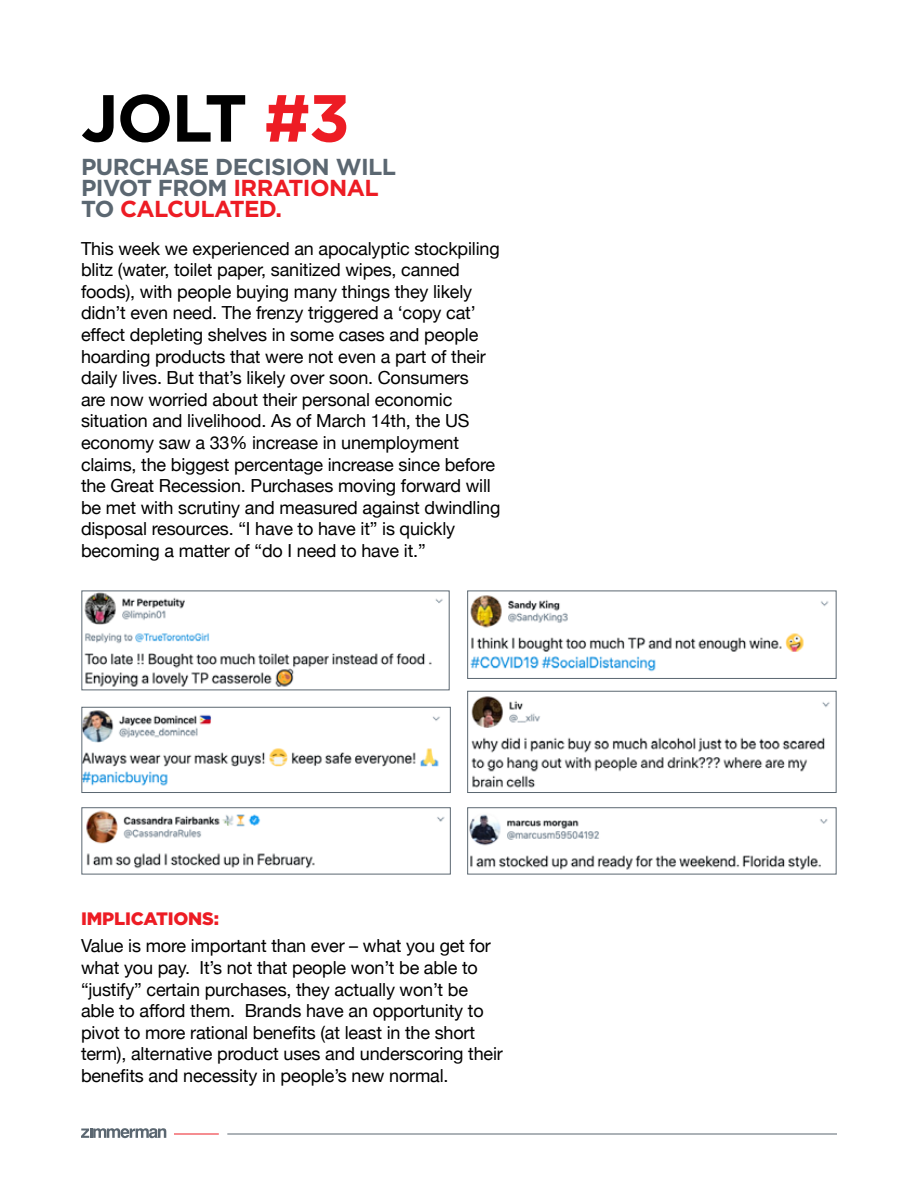
<style>
.page{position:relative;width:918px;height:1188px;background:#fff}
.page>*{position:absolute;margin:0;border:0;box-sizing:border-box;transform-origin:0 0}
.t1{font:700 66.45px "Gotham";color:#000}
.t2{font:700 23.1px/21.1px "Gotham";letter-spacing:-.025em;color:#5b6771}
.t3{font:18px/21.6px "Helvetica Neue";letter-spacing:-.01em;color:#000}
.t4{font:900 18px "Gotham";letter-spacing:-.01em;color:#ed1c24}
.s1{color:#ed1c24}
</style>
<div class="page">
<svg style="left:81px;top:1128px;width:85px;height:10px"></svg>
<hr style="left:174px;top:1134px;width:45px;height:1px;background:#ed1c24">
<hr style="left:227px;top:1134px;width:610px;height:1px;background:#5b6771">
<img style="left:84px;top:593px;width:359px;height:94px">
<img style="left:470px;top:595px;width:359px;height:77px">
<div style="left:467px;top:591px;width:370px;height:88px;border:1px solid #5b6771"></div>
<img style="left:83px;top:710px;width:357px;height:76px">
<div style="left:81px;top:707px;width:370px;height:86px;border:1px solid #5b6771"></div>
<img style="left:469px;top:814px;width:359px;height:56px">
<div style="left:467px;top:807px;width:370px;height:67px;border:1px solid #5b6771"></div>
<img style="left:86px;top:810px;width:359px;height:59px">
<div style="left:81px;top:807px;width:370px;height:67px;border:1px solid #5b6771"></div>
<img style="left:471px;top:696px;width:359px;height:92px">
<div style="left:467px;top:691px;width:370px;height:102px;border:1px solid #5b6771"></div>
<h1 class="t1" style="left:81px;top:74px;width:271px">JOLT <span class="s1">#3</span></h1>
<p class="t2" style="left:81px;top:156px;width:317px">PURCHASE DECISION WILL<br>PIVOT FROM <span class="s1">IRRATIONAL<br></span>TO <span class="s1">CALCULATED.</span></p>
<p class="t3" style="left:81px;top:239px;width:421px">This week we experienced an apocalyptic stockpiling blitz (water, toilet paper, sanitized wipes, canned foods), with people buying many things they likely didn’t even need. The frenzy triggered a ‘copy cat’ effect depleting shelves in some cases and people hoarding products that were not even a part of their daily lives. But that’s likely over soon. Consumers<br>are now worried about their personal economic situation and livelihood. As of March 14th, the US economy saw a 33% increase in unemployment claims, the biggest percentage increase since before the Great Recession. Purchases moving forward will be met with scrutiny and measured against dwindling disposal resources. “I have to have it” is quickly becoming a matter of “do I need to have it.”</p>
<p class="t4" style="left:81px;top:907px;width:140px">IMPLICATIONS:</p>
<p class="t3" style="left:81px;top:936px;width:423px">Value is more important than ever – what you get for what you pay. It’s not that people won’t be able to “justify” certain purchases, they actually won’t be able to afford them. Brands have an opportunity to pivot to more rational benefits (at least in the short term), alternative product uses and underscoring their benefits and necessity in people’s new normal.</p>
</div>
